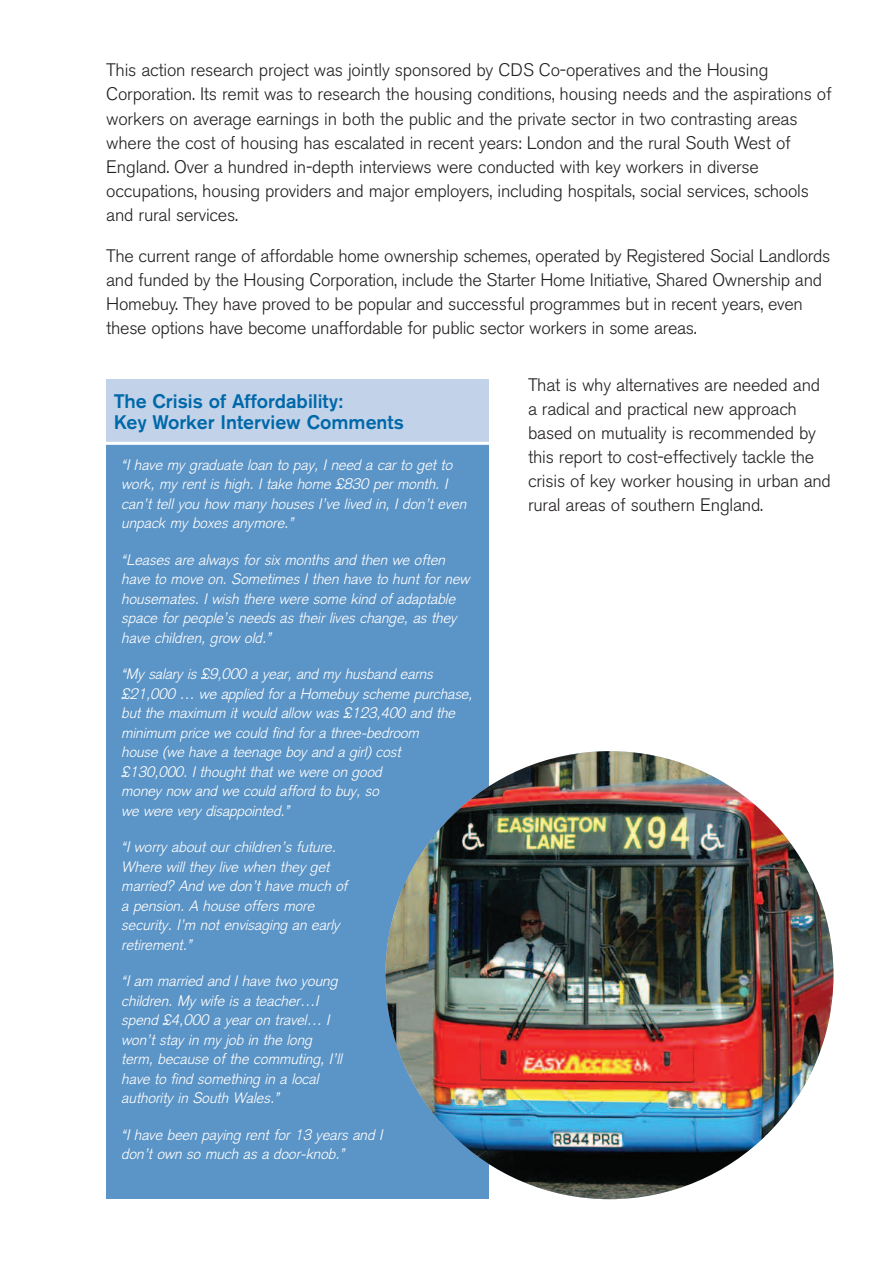
<style>
.page{position:relative;width:893px;height:1263px;background:#fff}
.page>*{position:absolute;margin:0;border:0;box-sizing:border-box;transform-origin:0 0}
.t1{font:500 19.5px/21px "Akzidenz Grotesk BE";color:#0068a9}
.t2{font:300 18px/24px "Akzidenz Grotesk BE";letter-spacing:-.01em;color:#231f20}
.t3{font:italic 300 15px/19.5px "Akzidenz Grotesk";color:#fff}
</style>
<div class="page">
<div style="left:106px;top:380px;width:383px;height:67px;background:#c2d3e9"></div>
<div style="left:106px;top:443px;width:383px;height:756px;background:#5b94c6"></div>
<img style="left:385px;top:751px;width:448px;height:448px;border-radius:50%">
<hr style="left:105px;top:442px;width:386px;height:3px;background:#fff">
<p class="t2" style="left:106px;top:60px;width:727px">This action research project was jointly sponsored by CDS Co-operatives and the Housing Corporation. Its remit was to research the housing conditions, housing needs and the aspirations of workers on average earnings in both the public and the private sector in two contrasting areas where the cost of housing has escalated in recent years: London and the rural South West of England. Over a hundred in-depth interviews were conducted with key workers in diverse occupations, housing providers and major employers, including hospitals, social services, schools and rural services.</p>
<p class="t2" style="left:106px;top:245px;width:726px">The current range of affordable home ownership schemes, operated by Registered Social Landlords and funded by the Housing Corporation, include the Starter Home Initiative, Shared Ownership and Homebuy. They have proved to be popular and successful programmes but in recent years, even these options have become unaffordable for public sector workers in some areas.</p>
<h1 class="t1" style="left:114px;top:392px;width:292px">The Crisis of Affordability:<br>Key Worker Interview Comments</h1>
<p class="t3" style="left:121px;top:455px;width:346px">“I have my graduate loan to pay, I need a car to get to work, my rent is high. I take home £830 per month. I can’t tell you how many houses I’ve lived in, I don’t even unpack my boxes anymore.”</p>
<p class="t3" style="left:121px;top:550px;width:350px">“Leases are always for six months and then we often have to move on. Sometimes I then have to hunt for new housemates. I wish there were some kind of adaptable space for people’s needs as their lives change, as they have children, grow old.”</p>
<p class="t3" style="left:121px;top:664px;width:353px">“My salary is £9,000 a year, and my husband earns £21,000 … we applied for a Homebuy scheme purchase, but the maximum it would allow was £123,400 and the minimum price we could find for a three-bedroom<br>house (we have a teenage boy and a girl) cost<br>£130,000. I thought that we were on good<br>money now and we could afford to buy, so<br>we were very disappointed.”</p>
<p class="t3" style="left:121px;top:837px;width:228px">“I worry about our children’s future.<br>Where will they live when they get married? And we don’t have much of a pension. A house offers more security. I’m not envisaging an early retirement.”</p>
<p class="t3" style="left:121px;top:971px;width:222px">“I am married and I have two young children. My wife is a teacher…I spend £4,000 a year on travel… I won’t stay in my job in the long term, because of the commuting, I’ll have to find something in a local authority in South Wales.”</p>
<p class="t3" style="left:121px;top:1125px;width:263px">“I have been paying rent for 13 years and I don’t own so much as a door-knob.”</p>
<p class="t2" style="left:528px;top:374px;width:304px">That is why alternatives are needed and a radical and practical new approach based on mutuality is recommended by this report to cost-effectively tackle the crisis of key worker housing in urban and rural areas of southern England.</p>
</div>
